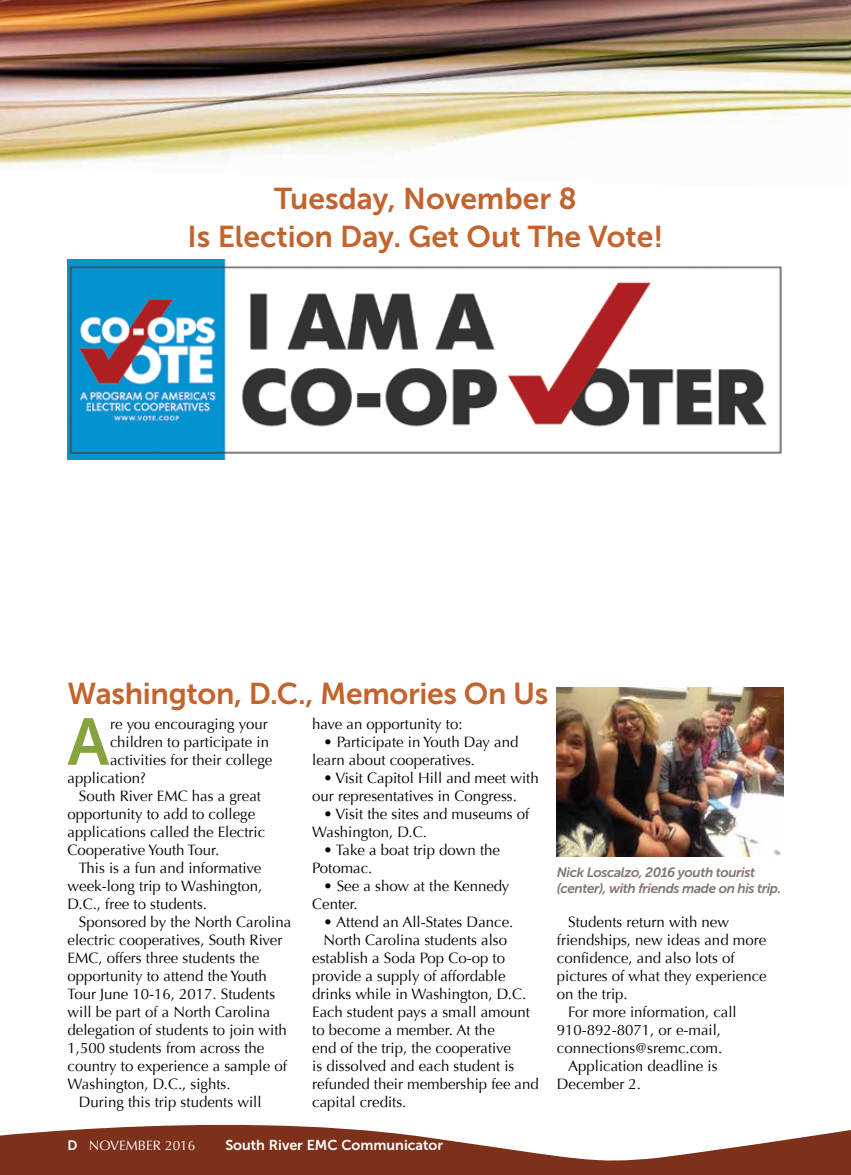
<style>
.page{position:relative;width:851px;height:1175px;background:#fff}
.page>*{position:absolute;margin:0;border:0;box-sizing:border-box;transform-origin:0 0}
.t1{font:65.7px "Museo Sans 700";color:#86a43d}
.t2{font:30px/37.5px "Museo Sans 700";color:#c3632d;text-align:center}
.t3{font:15px/18px "Optima";color:#000}
.t4{font:14.25px "Museo Sans 700";color:#fff}
.t5{font:italic 13.5px/16.2px "Museo Sans 700";letter-spacing:-.03em;color:#82756c}
.t6{font:13.5px "Optima";color:#fff}
.s1{font-family:"Museo Sans 700"}
</style>
<div class="page">
<svg style="left:0;top:1124px;width:850px;height:50px;fill:#7e311a"></svg>
<img style="left:0;top:0;width:847px;height:166px">
<img style="left:847px;top:0;width:3px;height:109px">
<img style="left:68px;top:259px;width:714px;height:200px">
<img style="left:556px;top:687px;width:227px;height:169px">
<h2 class="t2" style="left:187px;top:180px;width:477px">Tuesday, November 8<br>Is Election Day. Get Out The Vote!</h2>
<h2 class="t2" style="left:68px;top:675px;width:482px">Washington, D.C., Memories On Us</h2>
<h1 class="t1" style="left:67px;top:705px;width:43px">A</h1>
<p class="t3" style="left:110px;top:715px;width:159px">re you encouraging your</p>
<p class="t3" style="left:312px;top:715px;width:152px">have an opportunity to:</p>
<p class="t3" style="left:312px;top:733px;width:208px;text-indent:11px">• Participate in Youth Day and learn about cooperatives.</p>
<p class="t3" style="left:312px;top:769px;width:228px;text-indent:11px">• Visit Capitol Hill and meet with our representatives in Congress.</p>
<p class="t3" style="left:312px;top:805px;width:218px;text-indent:11px">• Visit the sites and museums of<br>Washington, D.C.</p>
<p class="t3" style="left:312px;top:841px;width:189px;text-indent:11px">• Take a boat trip down the<br>Potomac.</p>
<p class="t3" style="left:312px;top:877px;width:199px;text-indent:11px">• See a show at the Kennedy<br>Center.</p>
<p class="t3" style="left:323px;top:913px;width:191px">• Attend an All-States Dance.</p>
<p class="t3" style="left:323px;top:931px;width:185px">North Carolina students also</p>
<p class="t3" style="left:312px;top:949px;width:194px">establish a Soda Pop Co-op to</p>
<p class="t3" style="left:312px;top:967px;width:195px">provide a supply of affordable</p>
<p class="t3" style="left:312px;top:985px;width:215px">drinks while in Washington, D.C.</p>
<p class="t3" style="left:312px;top:1003px;width:219px">Each student pays a small amount</p>
<p class="t3" style="left:312px;top:1021px;width:184px">to become a member. At the</p>
<p class="t3" style="left:312px;top:1039px;width:200px">end of the trip, the cooperative</p>
<p class="t3" style="left:312px;top:1057px;width:204px">is dissolved and each student is</p>
<p class="t3" style="left:312px;top:1075px;width:228px">refunded their membership fee and</p>
<p class="t3" style="left:312px;top:1093px;width:96px">capital credits.</p>
<p class="t3" style="left:110px;top:733px;width:160px">children to participate in</p>
<p class="t3" style="left:110px;top:751px;width:164px">activities for their college</p>
<p class="t3" style="left:68px;top:769px;width:80px">application?</p>
<p class="t3" style="left:79px;top:787px;width:184px">South River EMC has a great</p>
<p class="t3" style="left:68px;top:805px;width:189px">opportunity to add to college</p>
<p class="t3" style="left:68px;top:823px;width:199px">applications called the Electric</p>
<p class="t3" style="left:68px;top:841px;width:153px">Cooperative Youth Tour.</p>
<p class="t3" style="left:79px;top:859px;width:184px">This is a fun and informative</p>
<p class="t3" style="left:68px;top:877px;width:196px">week-long trip to Washington,</p>
<p class="t3" style="left:68px;top:895px;width:141px">D.C., free to students.</p>
<p class="t3" style="left:79px;top:913px;width:214px">Sponsored by the North Carolina</p>
<p class="t3" style="left:68px;top:931px;width:216px">electric cooperatives, South River</p>
<p class="t3" style="left:68px;top:949px;width:193px">EMC, offers three students the</p>
<p class="t3" style="left:68px;top:967px;width:201px">opportunity to attend the Youth</p>
<p class="t3" style="left:68px;top:985px;width:209px">Tour June 10-16, 2017. Students</p>
<p class="t3" style="left:68px;top:1003px;width:204px">will be part of a North Carolina</p>
<p class="t3" style="left:68px;top:1021px;width:221px">delegation of students to join with</p>
<p class="t3" style="left:68px;top:1039px;width:198px">1,500 students from across the</p>
<p class="t3" style="left:68px;top:1057px;width:221px">country to experience a sample of</p>
<p class="t3" style="left:68px;top:1075px;width:165px">Washington, D.C., sights.</p>
<p class="t3" style="left:79px;top:1093px;width:184px">During this trip students will</p>
<p class="t5" style="left:556px;top:864px;width:226px">Nick Loscalzo, 2016 youth tourist (center), with friends made on his trip.</p>
<p class="t3" style="left:568px;top:913px;width:162px">Students return with new</p>
<p class="t3" style="left:557px;top:931px;width:211px">friendships, new ideas and more</p>
<p class="t3" style="left:557px;top:949px;width:179px">confidence, and also lots of</p>
<p class="t3" style="left:557px;top:967px;width:211px">pictures of what they experience</p>
<p class="t3" style="left:557px;top:985px;width:72px">on the trip.</p>
<p class="t3" style="left:568px;top:1003px;width:170px">For more information, call</p>
<p class="t3" style="left:557px;top:1021px;width:166px">910-892-8071, or e-mail,</p>
<p class="t3" style="left:557px;top:1039px;width:167px">connections@sremc.com.</p>
<p class="t3" style="left:568px;top:1057px;width:151px">Application deadline is</p>
<p class="t3" style="left:557px;top:1075px;width:86px">December 2.</p>
<p class="t6" style="left:67px;top:1137px;width:129px"><span class="s1">D</span> NOVEMBER 2016</p>
<p class="t4" style="left:225px;top:1136px;width:219px">South River EMC Communicator</p>
</div>
